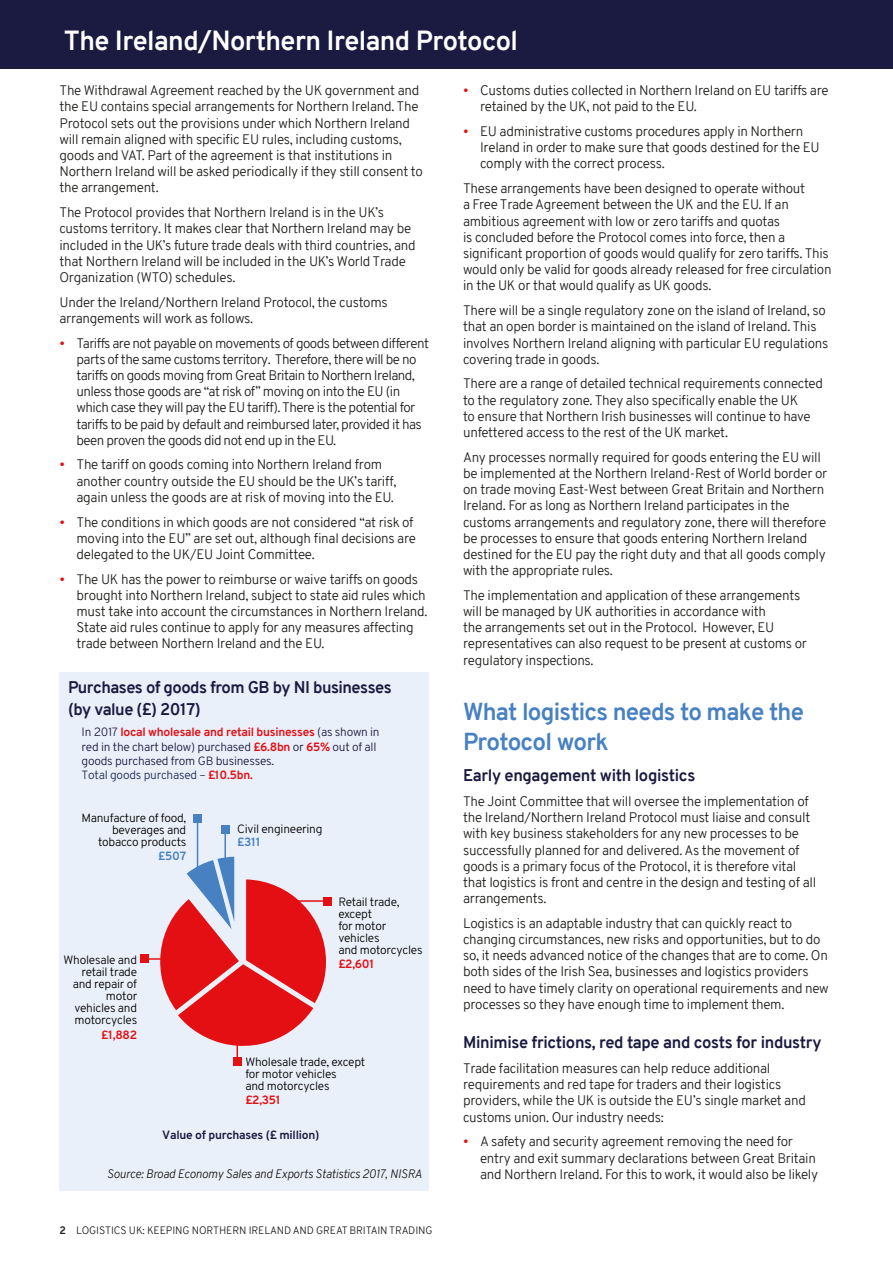
<style>
.page{position:relative;width:893px;height:1263px;background:#fff}
.page>*{position:absolute;margin:0;border:0;box-sizing:border-box;transform-origin:0 0}
.t1{font:700 27px "Overpass";letter-spacing:-.02em;color:#fff}
.t2{font:700 24px/30px "Overpass";letter-spacing:-.03em;color:#4881c2}
.t3{font:700 16.5px/22.5px "Overpass";letter-spacing:-.025em;color:#1b1a40}
.t4{font:300 13.5px/16.2px "Overpass";letter-spacing:-.02em;color:#1d1d1b}
.t5{font:300 13.5px/16.2px "Overpass";letter-spacing:-.04em;color:#1d1d1b}
.t6{font:300 12px/12px "Overpass";letter-spacing:-.02em;color:#000}
.t7{font:300 12px/14.4px "Overpass";letter-spacing:-.02em;color:#1b1a40}
.t8{font:italic 300 12px "Overpass";letter-spacing:-.02em;color:#1d1d1b}
.t9{font:700 12px "Overpass";letter-spacing:-.02em;color:#1b1a40}
.t10{font:700 12px "Overpass";letter-spacing:-.02em;color:#e30f13}
.t11{font:700 12px "Overpass";letter-spacing:-.02em;color:#4881c2}
.t12{font:300 10.5px "Overpass";letter-spacing:-.01em;color:#1d1d1b}
.s1{color:#e30f13}
.s2{font-weight:700;color:#e30f13}
.s3{color:#1f2c50}
.s4{font-weight:700}
</style>
<div class="page">
<div style="left:60px;top:672px;width:369px;height:519px;background:#eaf0fa"></div>
<svg style="left:160px;top:857px;width:166px;height:200px"></svg>
<div style="left:323px;top:897px;width:8px;height:8px;background:#e30f13"></div>
<div style="left:233px;top:1058px;width:8px;height:8px;background:#e30f13"></div>
<div style="left:141px;top:955px;width:8px;height:8px;background:#e30f13"></div>
<div style="left:193px;top:815px;width:9px;height:8px;background:#4881c2"></div>
<div style="left:221px;top:825px;width:8px;height:8px;background:#4881c2"></div>
<hr style="left:145px;top:958px;width:34px;height:2px;background:#e30f13">
<hr style="left:291px;top:900px;width:35px;height:2px;background:#e30f13">
<hr style="left:237px;top:1028px;width:1px;height:34px;background:#e30f13">
<hr style="left:224px;top:831px;width:2px;height:34px;background:#4881c2">
<hr style="left:197px;top:820px;width:1px;height:51px;background:#4881c2">
<div style="left:0;top:0;width:893px;height:68px;background:#1b1a40"></div>
<h1 class="t1" style="left:64px;top:21px;width:456px">The Ireland/Northern Ireland Protocol</h1>
<p class="t4" style="left:60px;top:82px;width:365px">The Withdrawal Agreement reached by the UK government and the EU contains special arrangements for Northern Ireland. The Protocol sets out the provisions under which Northern Ireland will remain aligned with specific EU rules, including customs, goods and VAT. Part of the agreement is that institutions in Northern Ireland will be asked periodically if they still consent to the arrangement.</p>
<p class="t4" style="left:60px;top:204px;width:358px">The Protocol provides that Northern Ireland is in the UK’s customs territory. It makes clear that Northern Ireland may be included in the UK’s future trade deals with third countries, and that Northern Ireland will be included in the UK’s World Trade Organization (WTO) schedules.</p>
<p class="t4" style="left:60px;top:294px;width:330px">Under the Ireland/Northern Ireland Protocol, the customs arrangements will work as follows.</p>
<p class="t5" style="left:77px;top:335px;width:354px;text-indent:-17px"><span class="s1">•</span> Tariffs are not payable on movements of goods between different parts of the same customs territory. Therefore, there will be no tariffs on goods moving from Great Britain to Northern Ireland, unless those goods are “at risk of” moving on into the EU (in which case they will pay the EU tariff). There is the potential for tariffs to be paid by default and reimbursed later, provided it has been proven the goods did not end up in the EU.</p>
<p class="t4" style="left:77px;top:457px;width:321px;text-indent:-17px"><span class="s1">•</span> The tariff on goods coming into Northern Ireland from another country outside the EU should be the UK’s tariff, again unless the goods are at risk of moving into the EU.</p>
<p class="t4" style="left:77px;top:514px;width:341px;text-indent:-17px"><span class="s1">•</span> The conditions in which goods are not considered “at risk of moving into the EU” are set out, although final decisions are delegated to the UK/EU Joint Committee.</p>
<p class="t4" style="left:77px;top:571px;width:352px;text-indent:-17px"><span class="s1">•</span> The UK has the power to reimburse or waive tariffs on goods brought into Northern Ireland, subject to state aid rules which must take into account the circumstances in Northern Ireland.<br>State aid rules continue to apply for any measures affecting trade between Northern Ireland and the EU.</p>
<p class="t3" style="left:68px;top:676px;width:325px">Purchases of goods from GB by NI businesses (by value (£) 2017)</p>
<p class="t7" style="left:82px;top:725px;width:300px">In 2017 <span class="s2">local wholesale and retail businesses</span> (as shown in red in the chart below) purchased <span class="s2">£6.8bn</span> or <span class="s2">65%</span> out of all goods purchased from GB businesses.<br><span class="s3">Total goods purchased –</span> <span class="s2">£10.5bn.</span></p>
<p class="t6" style="left:81px;top:812px;width:107px;text-align:right">Manufacture of food, beverages and tobacco products</p>
<p class="t11" style="left:158px;top:848px;width:29px">£507</p>
<p class="t6" style="left:64px;top:954px;width:75px;text-align:right">Wholesale and retail trade and repair of motor vehicles and motorcycles</p>
<p class="t10" style="left:101px;top:1026px;width:37px">£1,882</p>
<p class="t6" style="left:237px;top:823px;width:87px">Civil engineering</p>
<p class="t11" style="left:237px;top:833px;width:25px">£311</p>
<p class="t6" style="left:338px;top:895px;width:86px">Retail trade, except<br>for motor vehicles<br>and motorcycles</p>
<p class="t10" style="left:338px;top:955px;width:38px">£2,601</p>
<p class="t6" style="left:245px;top:1056px;width:121px">Wholesale trade, except for motor vehicles<br>and motorcycles</p>
<p class="t10" style="left:245px;top:1091px;width:37px">£2,351</p>
<p class="t9" style="left:162px;top:1127px;width:159px">Value of purchases (£ million)</p>
<p class="t8" style="left:107px;top:1165px;width:317px">Source: Broad Economy Sales and Exports Statistics 2017, NISRA</p>
<p class="t12" style="left:60px;top:1223px;width:375px"><span class="s4">2</span> LOGISTICS UK: KEEPING NORTHERN IRELAND AND GREAT BRITAIN TRADING</p>
<p class="t4" style="left:480px;top:82px;width:350px;text-indent:-17px"><span class="s1">•</span> Customs duties collected in Northern Ireland on EU tariffs are retained by the UK, not paid to the EU.</p>
<p class="t4" style="left:480px;top:123px;width:341px;text-indent:-17px"><span class="s1">•</span> EU administrative customs procedures apply in Northern<br>Ireland in order to make sure that goods destined for the EU comply with the correct process.</p>
<p class="t4" style="left:463px;top:180px;width:370px">These arrangements have been designed to operate without<br>a Free Trade Agreement between the UK and the EU. If an ambitious agreement with low or zero tariffs and quotas<br>is concluded before the Protocol comes into force, then a significant proportion of goods would qualify for zero tariffs. This would only be valid for goods already released for free circulation in the UK or that would qualify as UK goods.</p>
<p class="t4" style="left:463px;top:302px;width:367px">There will be a single regulatory zone on the island of Ireland, so that an open border is maintained on the island of Ireland. This involves Northern Ireland aligning with particular EU regulations covering trade in goods.</p>
<p class="t4" style="left:463px;top:376px;width:361px">There are a range of detailed technical requirements connected to the regulatory zone. They also specifically enable the UK<br>to ensure that Northern Irish businesses will continue to have unfettered access to the rest of the UK market.</p>
<p class="t4" style="left:463px;top:449px;width:366px">Any processes normally required for goods entering the EU will be implemented at the Northern Ireland-Rest of World border or on trade moving East-West between Great Britain and Northern Ireland. For as long as Northern Ireland participates in the customs arrangements and regulatory zone, there will therefore be processes to ensure that goods entering Northern Ireland destined for the EU pay the right duty and that all goods comply with the appropriate rules.</p>
<p class="t4" style="left:463px;top:587px;width:345px">The implementation and application of these arrangements will be managed by UK authorities in accordance with<br>the arrangements set out in the Protocol. However, EU representatives can also request to be present at customs or regulatory inspections.</p>
<h2 class="t2" style="left:463px;top:697px;width:342px">What logistics needs to make the<br>Protocol work</h2>
<p class="t3" style="left:463px;top:764px;width:234px">Early engagement with logistics</p>
<p class="t4" style="left:463px;top:793px;width:355px">The Joint Committee that will oversee the implementation of the Ireland/Northern Ireland Protocol must liaise and consult with key business stakeholders for any new processes to be successfully planned for and delivered. As the movement of goods is a primary focus of the Protocol, it is therefore vital that logistics is front and centre in the design and testing of all arrangements.</p>
<p class="t4" style="left:463px;top:915px;width:367px">Logistics is an adaptable industry that can quickly react to changing circumstances, new risks and opportunities, but to do so, it needs advanced notice of the changes that are to come. On both sides of the Irish Sea, businesses and logistics providers need to have timely clarity on operational requirements and new processes so they have enough time to implement them.</p>
<p class="t3" style="left:463px;top:1031px;width:360px">Minimise frictions, red tape and costs for industry</p>
<p class="t4" style="left:463px;top:1060px;width:344px">Trade facilitation measures can help reduce additional requirements and red tape for traders and their logistics providers, while the UK is outside the EU’s single market and customs union. Our industry needs:</p>
<p class="t4" style="left:480px;top:1134px;width:340px;text-indent:-17px"><span class="s1">•</span> A safety and security agreement removing the need for entry and exit summary declarations between Great Britain and Northern Ireland. For this to work, it would also be likely</p>
</div>
